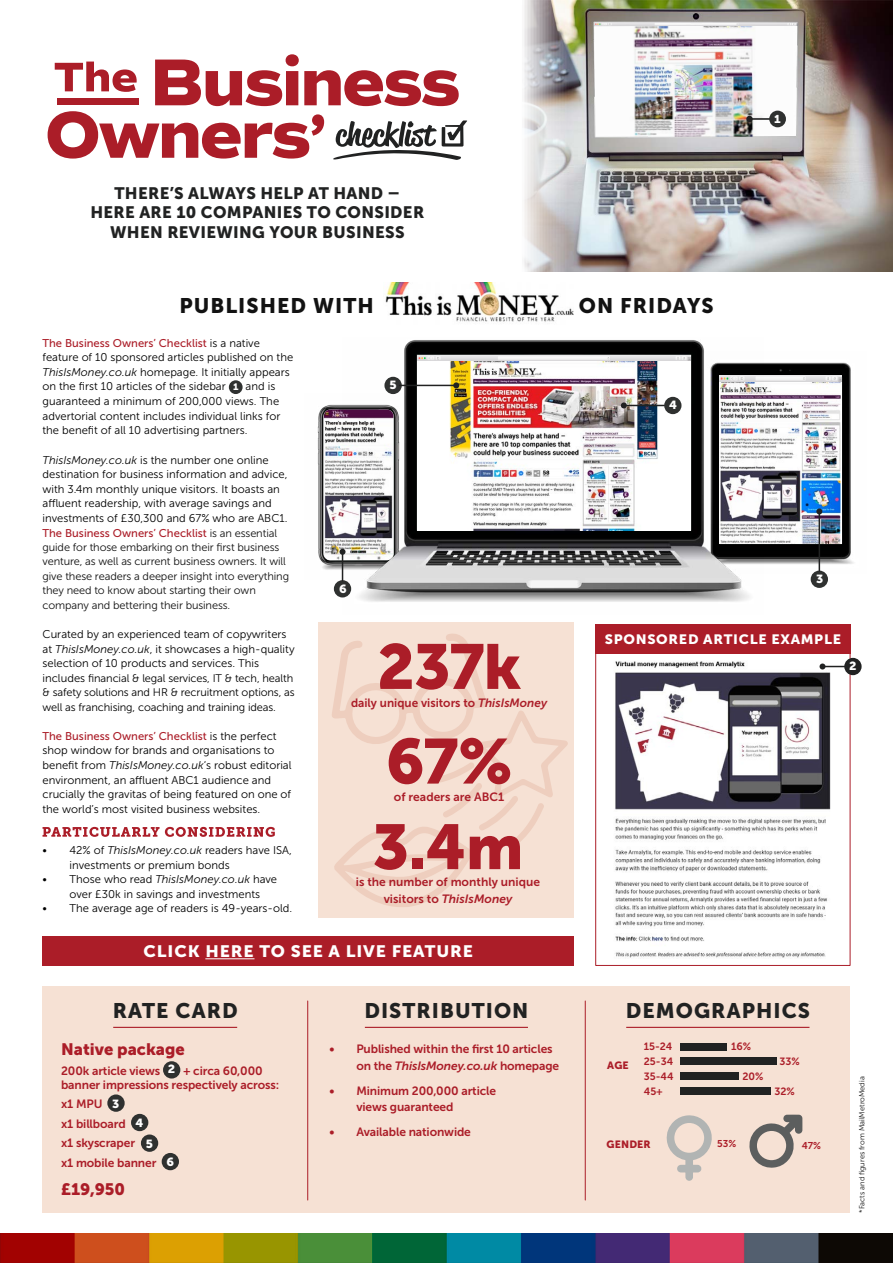
<style>
.page{position:relative;width:893px;height:1263px;background:#fff}
.page>*{position:absolute;margin:0;border:0;box-sizing:border-box;transform-origin:0 0}
.t1{font:63px/94.7px "Museo Sans 900";letter-spacing:-.02em;color:#ab1d28}
.t2{font:21px "Museo Sans 900";letter-spacing:.05em;color:#212222}
.t3{font:21px "Museo Sans 900";letter-spacing:.05em;color:#121212}
.t4{font:16.5px/19.8px "Museo Sans 900";letter-spacing:.02em;color:#212222;text-align:center}
.t5{font:16.5px "Museo Sans 900";letter-spacing:.05em;color:#fff;scale:1.05 1}
.t6{font:16.5px "Museo Sans 900";color:#ab1d28}
.t7{font:13.5px "Museo Sans 900";letter-spacing:.05em;color:#fff;scale:1.05 1}
.t8{font:12px/16.5px "Museo Sans 700";letter-spacing:-.01em;color:#ab1d28}
.t9{font:11.7px "Museo Sans 900";color:#fff;scale:1.05 1}
.t10{font:11.25px/14.7px "Museo Sans 300";color:#000}
.t11{font:11.25px "Museo Sans 500";color:#ab1d28}
.t12{font:11.25px "Museo Sans 900";color:#fff;scale:1.05 1}
.t13{font:10.95px/14.4px "Museo Sans 300";letter-spacing:-.01em;color:#121212}
.t14{font:10.95px/14.4px "Museo Sans 300";letter-spacing:-.01em;color:#000}
.t15{font:10.5px "Museo Sans 700";color:#ab1d28}
.t16{font:10.5px "Museo Sans 900";letter-spacing:.01em;color:#ab1d28}
.t17{font:9.9px "Museo Sans 700";color:#ab1d28}
.t18{font:7.5px "Museo Sans 300";color:#121212}
.s1{font-family:"Museo Sans 300";color:#000}
.s2{font-style:italic}
.s3{font-family:"Museo Sans 900";font-size:9.3px;color:#fff}
.s4{font-family:"Museo Sans 300";font-size:10.95px;color:#121212}
.s5{font-size:11.25px}
.s6{font-family:"Museo Sans 900";font-size:11.7px;color:#fff}
</style>
<div class="page">
<img style="left:385px;top:282px;width:188px;height:40px">
<img style="left:615px;top:661px;width:216px;height:297px">
<div style="left:595px;top:649px;width:255px;height:317px;border:1px solid #ab1d28"></div>
<div style="left:43px;top:986px;width:807px;height:227px;background:#f6e1d4"></div>
<svg style="left:666px;top:1115px;width:46px;height:66px"></svg>
<svg style="left:749px;top:1115px;width:53px;height:53px"></svg>
<div style="left:595px;top:624px;width:255px;height:30px;background:#ab1d28"></div>
<div style="left:844px;top:658px;width:18px;height:17px;background:#212222;border-radius:50%"></div>
<svg style="left:819px;top:663px;width:26px;height:6px"></svg>
<div style="left:319px;top:622px;width:255px;height:296px;background:#f6e1d4"></div>
<svg style="left:332px;top:634px;width:236px;height:273px"></svg>
<img style="left:317px;top:404px;width:26px;height:166px">
<img style="left:324px;top:410px;width:19px;height:150px">
<img style="left:764px;top:362px;width:90px;height:211px">
<img style="left:764px;top:376px;width:78px;height:168px">
<img style="left:343px;top:340px;width:421px;height:262px">
<img style="left:417px;top:361px;width:274px;height:170px">
<svg style="left:417px;top:355px;width:274px;height:6px;fill:#e8e7e9"></svg>
<div style="left:334px;top:580px;width:17px;height:17px;background:#2f3130;border-radius:50%"></div>
<svg style="left:340px;top:549px;width:6px;height:32px"></svg>
<div style="left:811px;top:571px;width:17px;height:17px;background:#2f3130;border-radius:50%"></div>
<hr style="left:819px;top:511px;width:1px;height:60px;background:#212222">
<svg style="left:816px;top:508px;width:6px;height:6px"></svg>
<div style="left:664px;top:397px;width:17px;height:17px;background:#2f3130;border-radius:50%"></div>
<hr style="left:624px;top:405px;width:40px;height:1px;background:#212222">
<svg style="left:621px;top:402px;width:6px;height:6px"></svg>
<div style="left:384px;top:377px;width:18px;height:17px;background:#2f3130;border-radius:50%"></div>
<hr style="left:400px;top:385px;width:56px;height:1px;background:#212222">
<svg style="left:453px;top:382px;width:6px;height:6px"></svg>
<div style="left:229px;top:380px;width:14px;height:14px;background:#2f3130;border-radius:50%"></div>
<svg style="left:43px;top:827px;width:232px;height:10px"></svg>
<div style="left:43px;top:936px;width:531px;height:30px;background:#ab1d28"></div>
<hr style="left:205px;top:958px;width:49px;height:1px;background:#fff">
<div style="left:163px;top:1061px;width:17px;height:17px;background:#2f3130;border-radius:50%"></div>
<div style="left:107px;top:1094px;width:18px;height:18px;background:#2f3130;border-radius:50%"></div>
<div style="left:131px;top:1114px;width:17px;height:17px;background:#2f3130;border-radius:50%"></div>
<div style="left:141px;top:1134px;width:17px;height:18px;background:#2f3130;border-radius:50%"></div>
<div style="left:162px;top:1153px;width:17px;height:17px;background:#2f3130;border-radius:50%"></div>
<img style="left:0;top:1233px;width:893px;height:30px">
<hr style="left:113px;top:1027px;width:124px;height:1px;background:#ab1d28">
<hr style="left:365px;top:1027px;width:163px;height:1px;background:#ab1d28">
<hr style="left:626px;top:1027px;width:183px;height:1px;background:#ab1d28">
<hr style="left:307px;top:1001px;width:1px;height:199px;background:#ab1d28">
<hr style="left:585px;top:1001px;width:1px;height:199px;background:#ab1d28">
<img style="left:524px;top:0;width:369px;height:271px">
<hr style="left:749px;top:118px;width:31px;height:2px;background:#212222">
<div style="left:746px;top:116px;width:7px;height:6px;background:#212222;border-radius:50%"></div>
<div style="left:769px;top:111px;width:17px;height:16px;background:#2f3130;border-radius:50%"></div>
<div style="left:680px;top:1072px;width:59px;height:8px;background:#212222"></div>
<div style="left:680px;top:1043px;width:47px;height:7px;background:#212222"></div>
<div style="left:680px;top:1087px;width:91px;height:8px;background:#212222"></div>
<div style="left:680px;top:1058px;width:96px;height:7px;background:#212222"></div>
<svg style="left:48px;top:54px;width:419px;height:106px"></svg>
<p class="t12" style="left:774px;top:112px;width:8px">1</p>
<h3 class="t4" style="left:90px;top:183px;width:335px">THERE’S ALWAYS HELP AT HAND –<br>HERE ARE 10 COMPANIES TO CONSIDER<br>WHEN REVIEWING YOUR BUSINESS</h3>
<h2 class="t3" style="left:179px;top:293px;width:196px">PUBLISHED WITH</h2>
<h2 class="t3" style="left:579px;top:293px;width:136px">ON FRIDAYS</h2>
<p class="t11" style="left:43px;top:336px;width:219px">The Business Owners’ Checklist <span class="s1">is a native</span></p>
<p class="t10" style="left:43px;top:350px;width:252px">feature of 10 sponsored articles published on the <span class="s2">ThisIsMoney.co.uk</span> homepage. It initially appears on the first 10 articles of the sidebar <span class="s3">1</span> and is guaranteed a minimum of 200,000 views. The advertorial content includes individual links for the benefit of all 10 advertising partners.</p>
<p class="t10" style="left:43px;top:452px;width:247px"><span class="s2">ThisIsMoney.co.uk</span> is the number one online destination for business information and advice, with 3.4m monthly unique visitors. It boasts an affluent readership, with average savings and investments of £30,300 and 67% who are ABC1.</p>
<p class="t11" style="left:43px;top:527px;width:236px">The Business Owners’ Checklist <span class="s4">is an essential</span></p>
<p class="t13" style="left:43px;top:540px;width:248px">guide for those embarking on their first business venture, as well as current business owners. It will give these readers a deeper insight into everything they need to know about starting their own company and bettering their business.</p>
<p class="t10" style="left:43px;top:627px;width:254px">Curated by an experienced team of copywriters at <span class="s2">ThisIsMoney.co.uk</span>, it showcases a high-quality selection of 10 products and services. This</p>
<p class="t14" style="left:43px;top:671px;width:254px"><span class="s5">includes</span> financial &amp; legal services, IT &amp; tech, health &amp; safety solutions and HR &amp; recruitment options, as well as franchising, coaching and training ideas.</p>
<p class="t11" style="left:43px;top:730px;width:236px">The Business Owners’ Checklist <span class="s1">is the perfect</span></p>
<p class="t10" style="left:43px;top:743px;width:251px">shop window for brands and organisations to benefit from <span class="s2">ThisIsMoney.co.uk</span>‘s robust editorial environment, an affluent ABC1 audience and crucially the gravitas of being featured on one of the world’s most visited business websites.</p>
<p class="t10" style="left:70px;top:843px;width:224px;text-indent:-27px">• 42% of <span class="s2">ThisIsMoney.co.uk</span> readers have ISA, investments or premium bonds</p>
<p class="t10" style="left:70px;top:872px;width:209px;text-indent:-27px">• Those who read <span class="s2">ThisIsMoney.co.uk</span> have over £30k in savings and investments</p>
<p class="t10" style="left:43px;top:901px;width:251px">• The average age of readers is 49-years-old.</p>
<h3 class="t5" style="left:144px;top:942px;width:315px">CLICK HERE TO SEE A LIVE FEATURE</h3>
<p class="t9" style="left:389px;top:378px;width:8px">5</p>
<p class="t9" style="left:339px;top:582px;width:9px">6</p>
<h1 class="t1" style="left:377px;top:619px;width:146px">237k<br>67%</h1>
<p class="t8" style="left:394px;top:788px;width:112px">of readers are ABC1</p>
<p class="t8" style="left:351px;top:695px;width:198px">daily unique visitors to <span class="s2">ThisIsMoney</span></p>
<h1 class="t1" style="left:372px;top:799px;width:153px">3.4m</h1>
<p class="t8" style="left:356px;top:874px;width:186px;text-align:center">is the number of monthly unique visitors to <span class="s2">ThisIsMoney</span></p>
<p class="t9" style="left:669px;top:398px;width:9px">4</p>
<p class="t9" style="left:816px;top:572px;width:8px">3</p>
<p class="t7" style="left:605px;top:631px;width:227px">SPONSORED ARTICLE EXAMPLE</p>
<p class="t9" style="left:849px;top:660px;width:9px">2</p>
<h2 class="t2" style="left:113px;top:998px;width:127px">RATE CARD</h2>
<h2 class="t2" style="left:364px;top:998px;width:166px">DISTRIBUTION</h2>
<h2 class="t2" style="left:626px;top:998px;width:186px">DEMOGRAPHICS</h2>
<h3 class="t6" style="left:61px;top:1040px;width:125px">Native package</h3>
<p class="t8" style="left:61px;top:1064px;width:220px;line-height:13.5px">200k article views <span class="s6">2</span> + circa 60,000 banner impressions respectively across:</p>
<p class="t8" style="left:61px;top:1094px;width:97px;line-height:19.5px">x1 MPU<br>x1 billboard<br>x1 skyscraper<br>x1 mobile banner</p>
<h3 class="t6" style="left:61px;top:1179px;width:66px">£19,950</h3>
<p class="t9" style="left:112px;top:1097px;width:8px">3</p>
<p class="t9" style="left:136px;top:1116px;width:9px">4</p>
<p class="t9" style="left:146px;top:1137px;width:8px">5</p>
<p class="t9" style="left:166px;top:1155px;width:9px">6</p>
<p class="t8" style="left:356px;top:1041px;width:204px;text-indent:-27px">• Published within the first 10 articles on the <span class="s2">ThisIsMoney.co.uk</span> homepage</p>
<p class="t8" style="left:356px;top:1082px;width:141px;text-indent:-27px">• Minimum 200,000 article views guaranteed</p>
<p class="t8" style="left:329px;top:1124px;width:143px">• Available nationwide</p>
<p class="t16" style="left:607px;top:1059px;width:23px">AGE</p>
<p class="t15" style="left:644px;top:1040px;width:30px">15-24</p>
<p class="t15" style="left:731px;top:1040px;width:22px">16%</p>
<p class="t15" style="left:644px;top:1055px;width:31px">25-34</p>
<p class="t15" style="left:779px;top:1055px;width:22px">33%</p>
<p class="t15" style="left:644px;top:1070px;width:31px">35-44</p>
<p class="t15" style="left:743px;top:1070px;width:23px">20%</p>
<p class="t15" style="left:644px;top:1085px;width:21px">45+</p>
<p class="t15" style="left:774px;top:1085px;width:22px">32%</p>
<p class="t16" style="left:607px;top:1138px;width:46px">GENDER</p>
<p class="t17" style="left:717px;top:1138px;width:21px">53%</p>
<p class="t17" style="left:802px;top:1140px;width:21px">47%</p>
<p class="t18" style="left:858px;top:1213px;width:138px;rotate:-90deg">*Facts and figures from MailMetroMedia</p>
</div>
